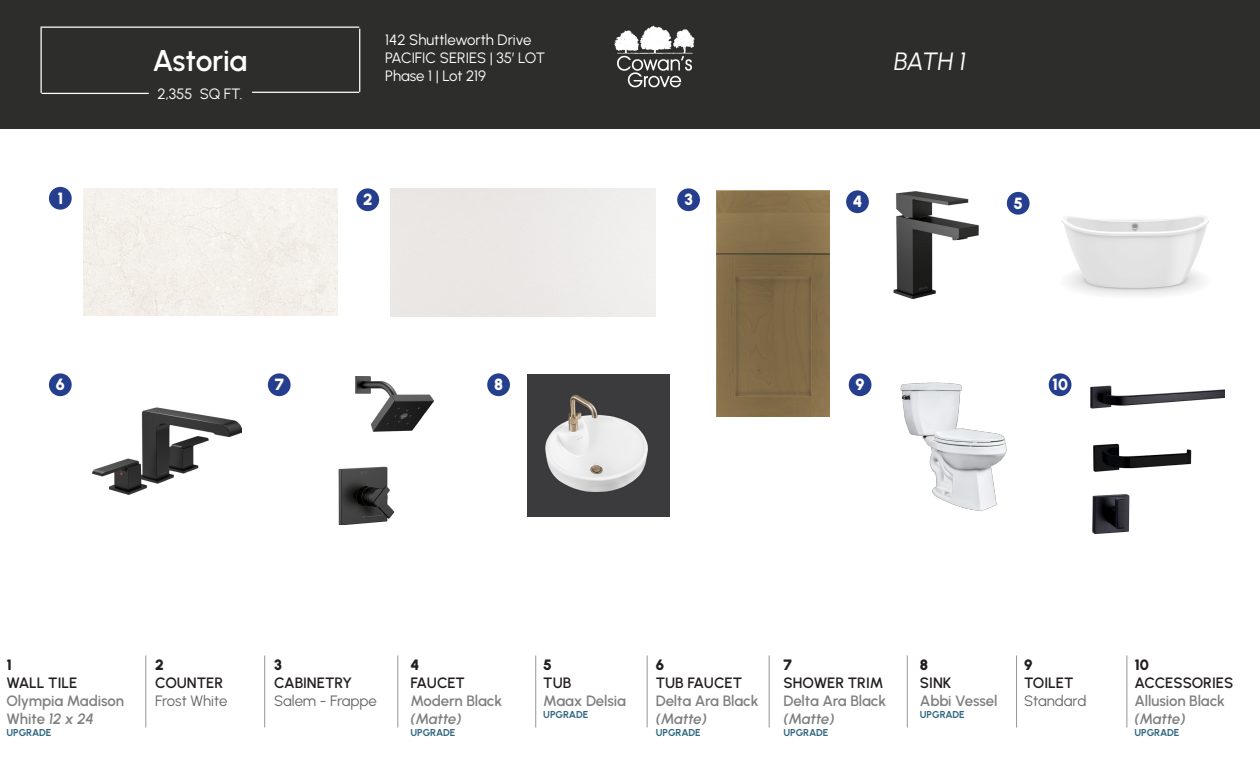
<style>
.page{position:relative;width:1260px;height:765px;background:#fff}
.page>*{position:absolute;margin:0;border:0;box-sizing:border-box;transform-origin:0 0}
.t1{font:600 30px "Urbanist";letter-spacing:-.01em;color:#fff}
.t2{font:italic 25px "Urbanist";color:#fff}
.t3{font:900 16.25px "Urbanist";color:#fff}
.t4{font:600 15px/18px "Urbanist";letter-spacing:-.01em;color:#7f8080}
.t5{font:600 15px "Urbanist";color:#231f20}
.t6{font:15px "Urbanist";color:#fff}
.t7{font:15px "Urbanist";letter-spacing:-.005em;color:#67676a}
.t8{font:italic 600 15px "Urbanist";letter-spacing:-.005em;color:#7f8080}
.t9{font:900 15px "Urbanist";color:#231f20}
.t10{font:700 10px "Urbanist";letter-spacing:-.01em;color:#2e6781}
.s1{font-style:italic}
</style>
<div class="page">
<div style="left:0;top:0;width:1260px;height:129px;background:#2d2d2c"></div>
<hr style="left:42px;top:93px;width:107px;height:1px;background:#fff">
<hr style="left:41px;top:28px;width:1px;height:65px;background:#fff">
<hr style="left:41px;top:27px;width:318px;height:1px;background:#fff">
<hr style="left:359px;top:29px;width:1px;height:63px;background:#fff">
<hr style="left:252px;top:92px;width:107px;height:1px;background:#fff">
<img style="left:614px;top:25px;width:81px;height:63px">
<hr style="left:146px;top:656px;width:1px;height:72px;background:#2d272a">
<hr style="left:264px;top:656px;width:1px;height:72px;background:#2d272a">
<hr style="left:398px;top:656px;width:1px;height:72px;background:#2d272a">
<hr style="left:535px;top:656px;width:1px;height:72px;background:#2d272a">
<hr style="left:647px;top:656px;width:1px;height:72px;background:#2d272a">
<div style="left:49px;top:187px;width:23px;height:23px;background:#253f8e;border-radius:50%"></div>
<div style="left:356px;top:188px;width:23px;height:23px;background:#253f8e;border-radius:50%"></div>
<div style="left:677px;top:188px;width:23px;height:23px;background:#253f8e;border-radius:50%"></div>
<div style="left:846px;top:190px;width:23px;height:23px;background:#253f8e;border-radius:50%"></div>
<img style="left:893px;top:192px;width:86px;height:107px">
<hr style="left:769px;top:656px;width:1px;height:72px;background:#2d272a">
<hr style="left:907px;top:656px;width:1px;height:72px;background:#2d272a">
<hr style="left:1016px;top:656px;width:1px;height:72px;background:#2d272a">
<hr style="left:1127px;top:656px;width:1px;height:72px;background:#2d272a">
<img style="left:716px;top:190px;width:114px;height:227px">
<div style="left:83px;top:188px;width:254px;height:127px;background:#f4f0eb"></div>
<div style="left:1007px;top:192px;width:23px;height:23px;background:#253f8e;border-radius:50%"></div>
<img style="left:1062px;top:216px;width:147px;height:80px">
<div style="left:49px;top:373px;width:23px;height:23px;background:#253f8e;border-radius:50%"></div>
<img style="left:93px;top:407px;width:148px;height:88px">
<div style="left:268px;top:373px;width:23px;height:23px;background:#253f8e;border-radius:50%"></div>
<img style="left:338px;top:376px;width:96px;height:149px">
<div style="left:487px;top:373px;width:23px;height:23px;background:#253f8e;border-radius:50%"></div>
<img style="left:528px;top:375px;width:142px;height:142px">
<div style="left:849px;top:373px;width:22px;height:23px;background:#253f8e;border-radius:50%"></div>
<img style="left:900px;top:382px;width:107px;height:129px">
<div style="left:1049px;top:373px;width:22px;height:23px;background:#253f8e;border-radius:50%"></div>
<img style="left:1090px;top:385px;width:134px;height:24px">
<img style="left:1093px;top:443px;width:99px;height:29px">
<img style="left:1092px;top:494px;width:38px;height:41px">
<p class="t3" style="left:57px;top:187px;width:7px">1</p>
<p class="t1" style="left:152px;top:41px;width:97px">Astoria</p>
<p class="t6" style="left:158px;top:84px;width:86px">2,355 SQ FT.</p>
<p class="t6" style="left:385px;top:30px;width:148px">142 Shuttleworth Drive</p>
<p class="t6" style="left:385px;top:48px;width:161px">PACIFIC SERIES | 35’ LOT</p>
<p class="t6" style="left:385px;top:66px;width:102px">Phase 1 | Lot 219</p>
<p class="t2" style="left:894px;top:45px;width:73px">BATH 1</p>
<p class="t3" style="left:363px;top:188px;width:11px">2</p>
<p class="t3" style="left:684px;top:188px;width:10px">3</p>
<p class="t3" style="left:853px;top:190px;width:11px">4</p>
<p class="t3" style="left:1013px;top:192px;width:11px">5</p>
<p class="t3" style="left:56px;top:373px;width:11px">6</p>
<p class="t3" style="left:275px;top:373px;width:11px">7</p>
<p class="t3" style="left:494px;top:373px;width:11px">8</p>
<p class="t3" style="left:856px;top:373px;width:11px">9</p>
<p class="t3" style="left:1052px;top:373px;width:17px">10</p>
<p class="t9" style="left:6px;top:654px;width:7px">1</p>
<p class="t5" style="left:6px;top:672px;width:72px">WALL TILE</p>
<p class="t4" style="left:6px;top:691px;width:119px">Olympia Madison<br>White <span class="s1">12 x 24</span></p>
<p class="t10" style="left:6px;top:725px;width:46px">UPGRADE</p>
<p class="t9" style="left:155px;top:654px;width:10px">2</p>
<p class="t5" style="left:155px;top:672px;width:70px">COUNTER</p>
<p class="t7" style="left:155px;top:691px;width:74px">Frost White</p>
<p class="t9" style="left:274px;top:654px;width:9px">3</p>
<p class="t5" style="left:274px;top:672px;width:80px">CABINETRY</p>
<p class="t7" style="left:274px;top:691px;width:104px">Salem - Frappe</p>
<p class="t9" style="left:410px;top:654px;width:10px">4</p>
<p class="t5" style="left:410px;top:672px;width:56px">FAUCET</p>
<p class="t4" style="left:410px;top:691px;width:93px">Modern Black</p>
<p class="t8" style="left:410px;top:708px;width:53px">(Matte)</p>
<p class="t10" style="left:410px;top:725px;width:46px">UPGRADE</p>
<p class="t9" style="left:543px;top:654px;width:10px">5</p>
<p class="t5" style="left:543px;top:672px;width:30px">TUB</p>
<p class="t4" style="left:543px;top:691px;width:84px">Maax Delsia</p>
<p class="t10" style="left:543px;top:707px;width:46px">UPGRADE</p>
<p class="t9" style="left:656px;top:654px;width:10px">6</p>
<p class="t5" style="left:656px;top:672px;width:88px">TUB FAUCET</p>
<p class="t4" style="left:656px;top:691px;width:104px">Delta Ara Black <span class="s1">(Matte)</span></p>
<p class="t10" style="left:656px;top:725px;width:46px">UPGRADE</p>
<p class="t9" style="left:783px;top:654px;width:10px">7</p>
<p class="t5" style="left:783px;top:672px;width:102px">SHOWER TRIM</p>
<p class="t4" style="left:783px;top:691px;width:104px">Delta Ara Black <span class="s1">(Matte)</span></p>
<p class="t10" style="left:783px;top:725px;width:46px">UPGRADE</p>
<p class="t9" style="left:920px;top:654px;width:10px">8</p>
<p class="t5" style="left:920px;top:672px;width:33px">SINK</p>
<p class="t4" style="left:920px;top:691px;width:79px">Abbi Vessel</p>
<p class="t10" style="left:920px;top:707px;width:46px">UPGRADE</p>
<p class="t9" style="left:1024px;top:654px;width:10px">9</p>
<p class="t5" style="left:1024px;top:672px;width:51px">TOILET</p>
<p class="t7" style="left:1024px;top:691px;width:64px">Standard</p>
<p class="t9" style="left:1134px;top:654px;width:16px">10</p>
<p class="t5" style="left:1134px;top:672px;width:100px">ACCESSORIES</p>
<p class="t4" style="left:1134px;top:691px;width:92px">Allusion Black</p>
<p class="t8" style="left:1134px;top:708px;width:53px">(Matte)</p>
<p class="t10" style="left:1134px;top:725px;width:46px">UPGRADE</p>
</div>
